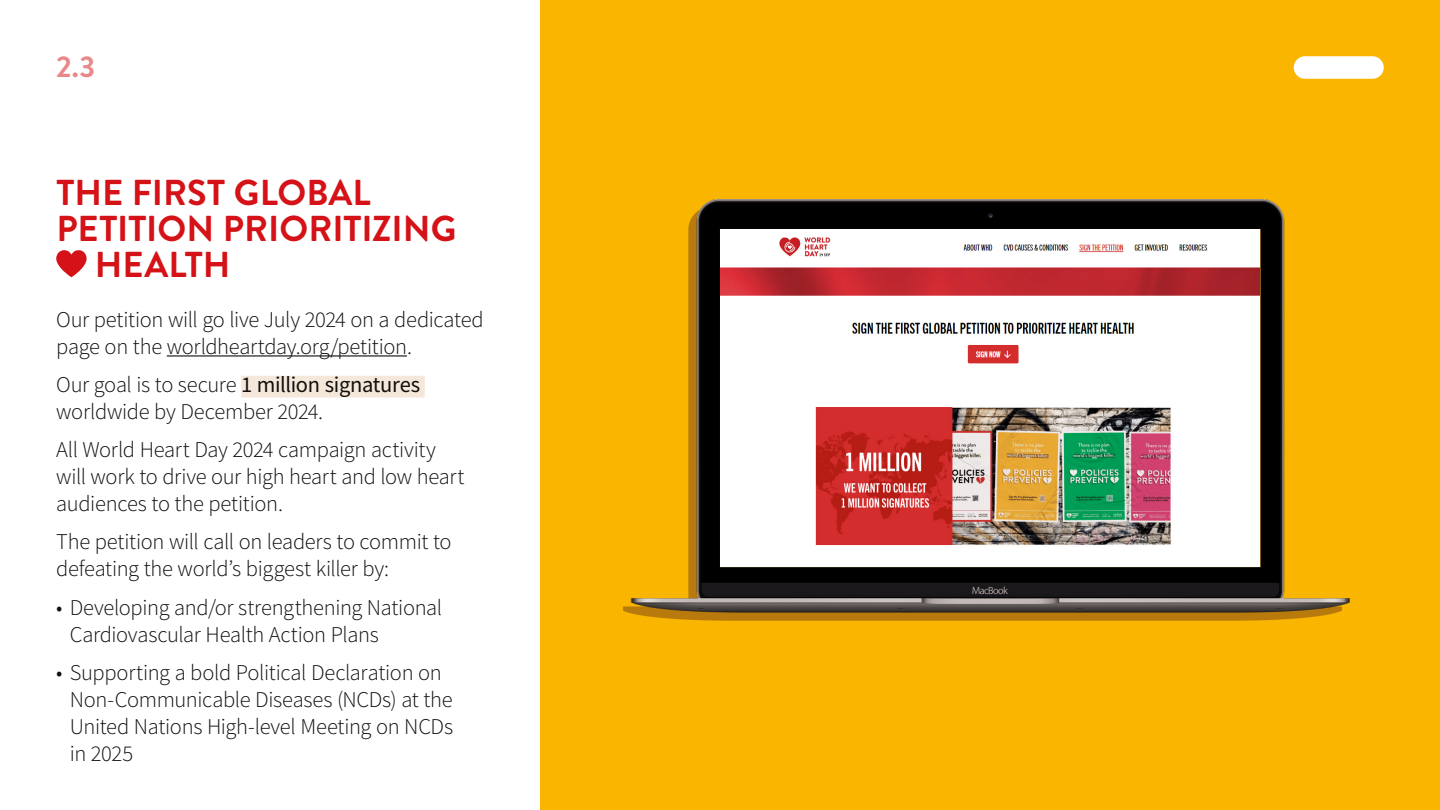
<style>
.page{position:relative;width:1440px;height:810px;background:#fff}
.page>*{position:absolute;margin:0;border:0;box-sizing:border-box;transform-origin:0 0}
.t1{font:700 36px "Brandon Grotesque";color:#d41217}
.t2{font:700 30px "Brandon Grotesque";color:#e9888b}
.t3{font:300 22.5px/27px "Source Sans Pro";letter-spacing:-.015em;color:#120f0d}
.s1{font-weight:400}
</style>
<div class="page">
<hr style="left:167px;top:355px;width:240px;height:2px;background:#120f0d">
<div style="left:241px;top:376px;width:184px;height:22px;background:#f5e8db"></div>
<svg style="left:56px;top:250px;width:31px;height:27px"></svg>
<div style="left:540px;top:0;width:900px;height:810px;background:#fab500"></div>
<img style="left:623px;top:199px;width:727px;height:421px">
<img style="left:720px;top:230px;width:540px;height:337px">
<div style="left:1294px;top:56px;width:90px;height:23px;background:#fff;border-radius:11px"></div>
<h2 class="t2" style="left:56px;top:46px;width:40px">2.3</h2>
<h1 class="t1" style="left:57px;top:168px;width:316px">THE FIRST GLOBAL</h1>
<h1 class="t1" style="left:57px;top:204px;width:401px">PETITION PRIORITIZING</h1>
<h1 class="t1" style="left:95px;top:240px;width:137px">HEALTH</h1>
<p class="t3" style="left:56px;top:306px;width:429px">Our petition will go live July 2024 on a dedicated page on the worldheartday.org/petition.</p>
<p class="t3" style="left:56px;top:371px;width:365px">Our goal is to secure <span class="s1">1 million signatures </span>worldwide by December 2024.</p>
<p class="t3" style="left:56px;top:436px;width:410px">All World Heart Day 2024 campaign activity will work to drive our high heart and low heart audiences to the petition.</p>
<p class="t3" style="left:56px;top:529px;width:397px">The petition will call on leaders to commit to defeating the world’s biggest killer by:</p>
<p class="t3" style="left:70px;top:594px;width:374px;text-indent:-14px">• Developing and/or strengthening National<br>Cardiovascular Health Action Plans</p>
<p class="t3" style="left:70px;top:659px;width:385px;text-indent:-14px">• Supporting a bold Political Declaration on Non-Communicable Diseases (NCDs) at the United Nations High-level Meeting on NCDs in 2025</p>
</div>
